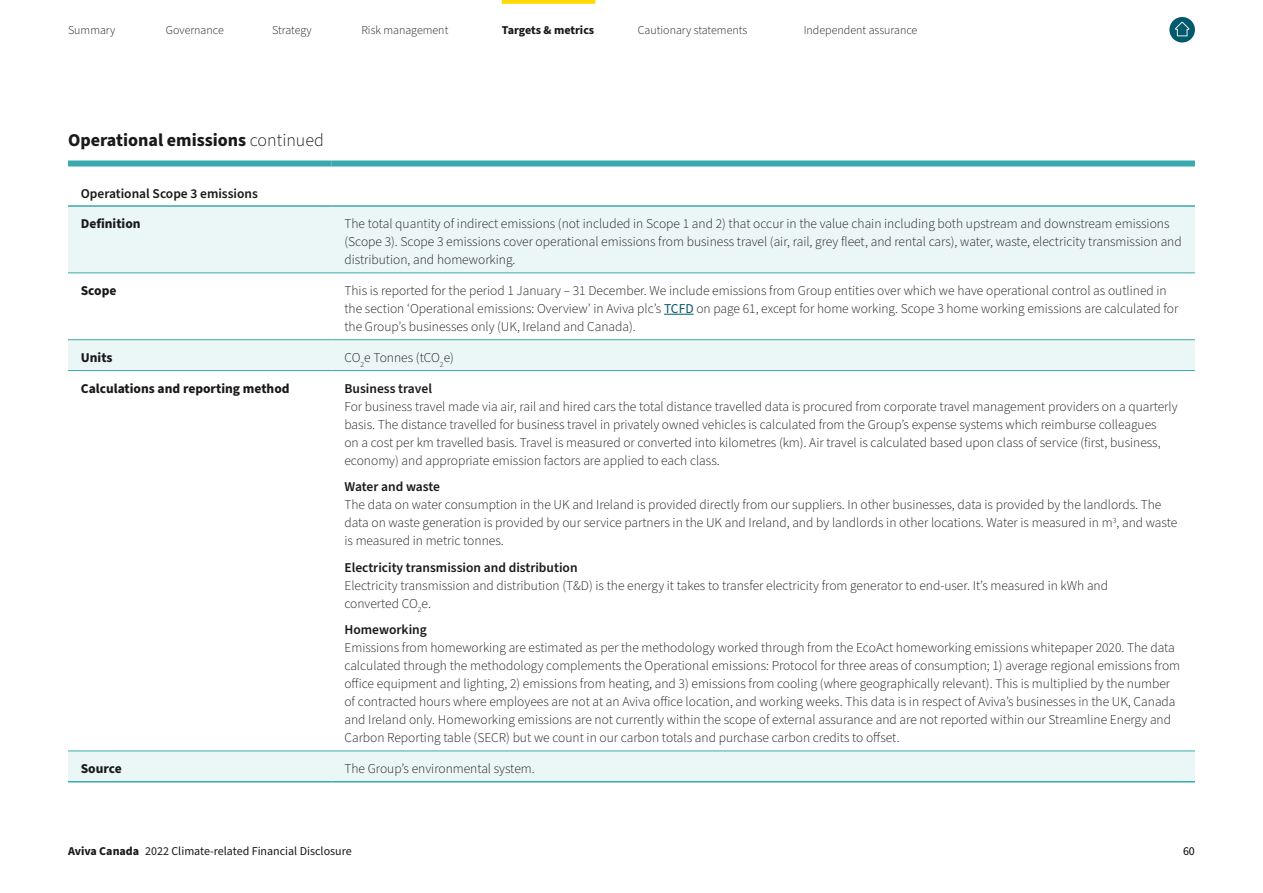
<style>
.page{position:relative;width:1263px;height:893px;background:#fff}
.page>*{position:absolute;margin:0;border:0;box-sizing:border-box;transform-origin:0 0}
.H2_Subhead{font:700 18px "Source Sans Pro";color:#191919}
.Smaller_Body_Copy{font:300 13.5px/18px "Source Sans Pro";color:#191919}
.Smaller_Body_Copy-2{font:700 13.5px "Source Sans Pro";color:#191919}
.H3_Subhead_Chart_Titles{font:600 13.5px "Source Sans Pro";color:#191919}
.t1{font:300 12px "Source Sans Pro";color:#191919}
.t2{font:12px "Source Sans Pro";color:#191919}
.t3{font:700 12px "Source Sans Pro";letter-spacing:-.005em;color:#191919}
.t4{font:12px "Source Sans Pro";color:#000}
.s1{font-weight:300}
.s2{font-weight:400;color:#005a6c}
.s3{font-weight:600}
.s4{font-weight:700}
</style>
<div class="page">
<div style="left:68px;top:207px;width:1127px;height:574px;background:#ebf6f7"></div>
<svg style="left:68px;top:274px;width:1127px;height:477px"></svg>
<div style="left:68px;top:160px;width:264px;height:6px;background:#39a9ad"></div>
<div style="left:332px;top:160px;width:863px;height:6px;background:#39a9ad"></div>
<hr style="left:68px;top:205px;width:264px;height:2px;background:#39a9ad">
<hr style="left:332px;top:205px;width:863px;height:2px;background:#39a9ad">
<hr style="left:68px;top:781px;width:264px;height:1px;background:#39a9ad">
<hr style="left:332px;top:781px;width:863px;height:1px;background:#39a9ad">
<hr style="left:68px;top:273px;width:264px;height:1px;background:#39a9ad">
<hr style="left:332px;top:273px;width:863px;height:1px;background:#39a9ad">
<hr style="left:68px;top:339px;width:264px;height:1px;background:#39a9ad">
<hr style="left:332px;top:339px;width:863px;height:1px;background:#39a9ad">
<hr style="left:68px;top:370px;width:264px;height:1px;background:#39a9ad">
<hr style="left:332px;top:370px;width:863px;height:1px;background:#39a9ad">
<hr style="left:68px;top:751px;width:264px;height:1px;background:#39a9ad">
<hr style="left:332px;top:751px;width:863px;height:1px;background:#39a9ad">
<hr style="left:664px;top:314px;width:30px;height:1px;background:#005a6c">
<svg style="left:1169px;top:17px;width:26px;height:26px"></svg>
<svg style="left:1175px;top:22px;width:14px;height:14px"></svg>
<svg style="left:502px;top:0;width:93px;height:4px"></svg>
<p class="t1" style="left:68px;top:22px;width:49px">Summary</p>
<p class="t1" style="left:166px;top:22px;width:59px">Governance</p>
<p class="t1" style="left:272px;top:22px;width:41px">Strategy</p>
<p class="t1" style="left:361px;top:22px;width:88px">Risk management</p>
<p class="t3" style="left:502px;top:21px;width:94px">Targets &amp; metrics</p>
<p class="t1" style="left:638px;top:22px;width:111px">Cautionary statements</p>
<p class="t1" style="left:804px;top:22px;width:115px">Independent assurance</p>
<p class="H2_Subhead" style="left:68px;top:128px;width:257px">Operational emissions <span class="s1">continued</span></p>
<p class="H3_Subhead_Chart_Titles" style="left:81px;top:184px;width:179px">Operational Scope 3 emissions</p>
<p class="Smaller_Body_Copy-2" style="left:81px;top:215px;width:61px">Definition</p>
<p class="Smaller_Body_Copy" style="left:344px;top:215px;width:839px">The total quantity of indirect emissions (not included in Scope 1 and 2) that occur in the value chain including both upstream and downstream emissions (Scope 3). Scope 3 emissions cover operational emissions from business travel (air, rail, grey fleet, and rental cars), water, waste, electricity transmission and distribution, and homeworking.</p>
<p class="Smaller_Body_Copy-2" style="left:81px;top:282px;width:37px">Scope</p>
<p class="Smaller_Body_Copy" style="left:344px;top:282px;width:835px">This is reported for the period 1 January – 31 December. We include emissions from Group entities over which we have operational control as outlined in the section ‘Operational emissions: Overview’ in Aviva plc’s <span class="s2">TCFD</span> on page 61, except for home working. Scope 3 home working emissions are calculated for the Group’s businesses only (UK, Ireland and Canada).</p>
<p class="Smaller_Body_Copy-2" style="left:81px;top:348px;width:33px">Units</p>
<p class="Smaller_Body_Copy" style="left:344px;top:349px;width:111px">CO<sub>2</sub>e Tonnes (tCO<sub>2</sub>e)</p>
<p class="Smaller_Body_Copy-2" style="left:81px;top:379px;width:210px">Calculations and reporting method</p>
<p class="Smaller_Body_Copy" style="left:344px;top:380px;width:834px"><span class="s3">Business travel<br></span>For business travel made via air, rail and hired cars the total distance travelled data is procured from corporate travel management providers on a quarterly basis. The distance travelled for business travel in privately owned vehicles is calculated from the Group’s expense systems which reimburse colleagues<br>on a cost per km travelled basis. Travel is measured or converted into kilometres (km). Air travel is calculated based upon class of service (first, business, economy) and appropriate emission factors are applied to each class.</p>
<p class="Smaller_Body_Copy" style="left:344px;top:478px;width:834px"><span class="s3">Water and waste<br></span>The data on water consumption in the UK and Ireland is provided directly from our suppliers. In other businesses, data is provided by the landlords. The data on waste generation is provided by our service partners in the UK and Ireland, and by landlords in other locations. Water is measured in m<sup>3</sup>, and waste is measured in metric tonnes.</p>
<p class="Smaller_Body_Copy" style="left:344px;top:559px;width:765px"><span class="s3">Electricity transmission and distribution<br></span>Electricity transmission and distribution (T&amp;D) is the energy it takes to transfer electricity from generator to end-user. It’s measured in kWh and converted CO<sub>2</sub>e.</p>
<p class="Smaller_Body_Copy" style="left:344px;top:621px;width:837px"><span class="s3">Homeworking<br></span>Emissions from homeworking are estimated as per the methodology worked through from the EcoAct homeworking emissions whitepaper 2020. The data calculated through the methodology complements the Operational emissions: Protocol for three areas of consumption; 1) average regional emissions from office equipment and lighting, 2) emissions from heating, and 3) emissions from cooling (where geographically relevant). This is multiplied by the number of contracted hours where employees are not at an Aviva office location, and working weeks. This data is in respect of Aviva’s businesses in the UK, Canada and Ireland only. Homeworking emissions are not currently within the scope of external assurance and are not reported within our Streamline Energy and Carbon Reporting table (SECR) but we count in our carbon totals and purchase carbon credits to offset.</p>
<p class="Smaller_Body_Copy-2" style="left:81px;top:760px;width:43px">Source</p>
<p class="Smaller_Body_Copy" style="left:344px;top:760px;width:192px">The Group’s environmental system.</p>
<p class="t2" style="left:68px;top:843px;width:285px"><span class="s4">Aviva Canada</span> 2022 Climate-related Financial Disclosure</p>
<p class="t4" style="left:1183px;top:843px;width:13px">60</p>
</div>
